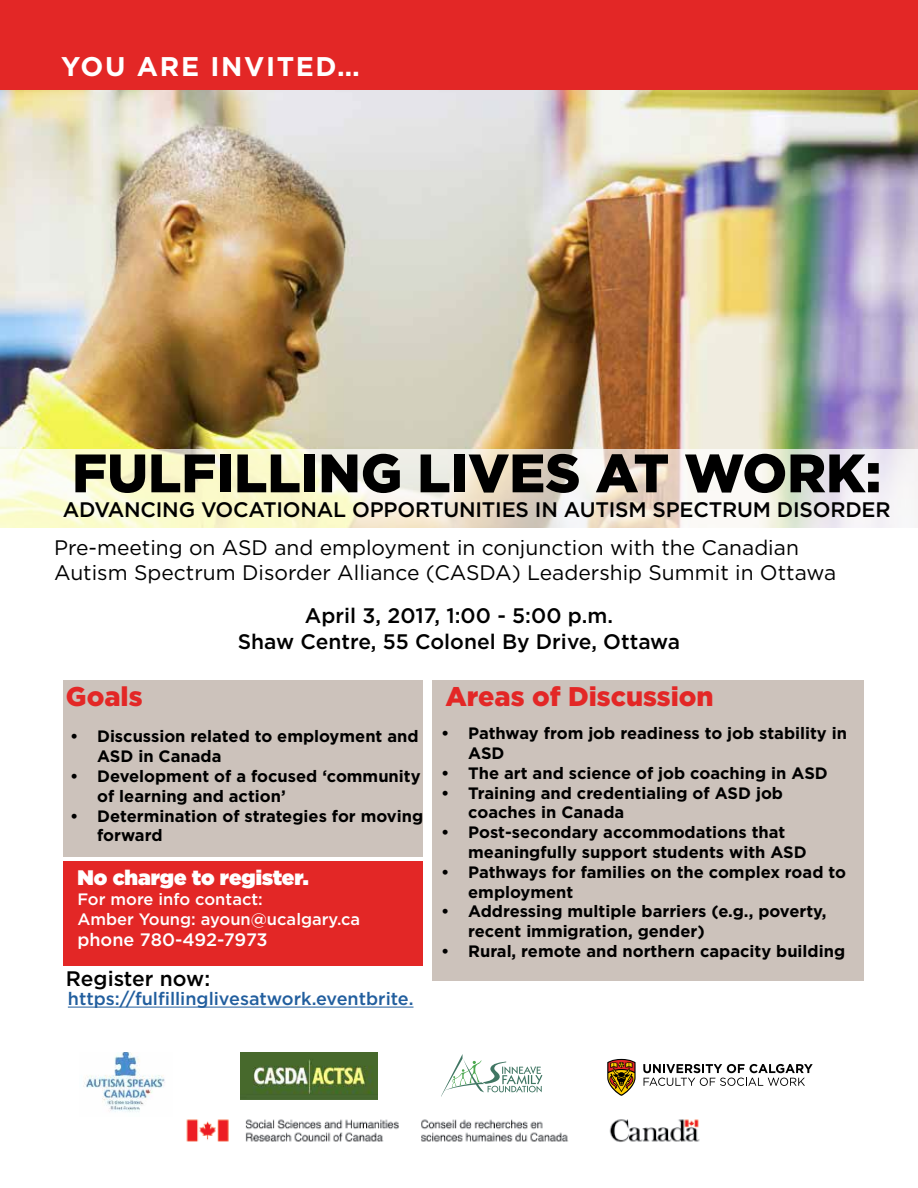
<style>
.page{position:relative;width:918px;height:1188px;background:#fff}
.page>*{position:absolute;margin:0;border:0;box-sizing:border-box;transform-origin:0 0}
.t1{font:900 54px "Gotham";color:#000}
.t2{font:900 27px "Gotham";color:#e32726}
.t3{font:700 27px "Gotham";letter-spacing:.06em;color:#fff}
.t4{font:500 21px/25.2px "Gotham";letter-spacing:-.01em;color:#000;text-align:center}
.t5{font:21px/25.2px "Gotham";color:#000}
.t6{font:900 21px "Gotham";color:#fff}
.t7{font:500 18px "Gotham";color:#215e9e}
.t8{font:500 18px "Gotham";letter-spacing:-.01em;color:#fff}
.t9{font:700 16.5px/19.8px "Gotham";color:#000}
.t10{font:500 16.5px/19.8px "Gotham";color:#fff}
</style>
<div class="page">
<img style="left:0;top:90px;width:918px;height:359px">
<div style="left:433px;top:680px;width:431px;height:301px;background:#ccc2bb"></div>
<div style="left:63px;top:680px;width:360px;height:177px;background:#ccc2bb"></div>
<div style="left:0;top:0;width:918px;height:90px;background:#e32726"></div>
<div style="left:63px;top:861px;width:360px;height:104px;background:#e32726"></div>
<svg style="left:643px;top:1064px;width:170px;height:22px"></svg>
<svg style="left:607px;top:1059px;width:29px;height:37px"></svg>
<img style="left:83px;top:1052px;width:82px;height:60px">
<img style="left:240px;top:1053px;width:138px;height:46px">
<img style="left:186px;top:1119px;width:514px;height:23px">
<svg style="left:0;top:449px;width:918px;height:78px"></svg>
<svg style="left:441px;top:1054px;width:101px;height:43px"></svg>
<hr style="left:68px;top:1007px;width:346px;height:1px;background:#215e9e">
<h2 class="t3" style="left:61px;top:48px;width:300px">YOU ARE INVITED…</h2>
<h1 class="t1" style="left:72px;top:436px;width:811px">FULFILLING LIVES AT WORK:</h1>
<p class="t4" style="left:63px;top:497px;width:829px">ADVANCING VOCATIONAL OPPORTUNITIES IN AUTISM SPECTRUM DISORDER</p>
<p class="t5" style="left:54px;top:535px;width:784px">Pre-meeting on ASD and employment in conjunction with the Canadian<br>Autism Spectrum Disorder Alliance (CASDA) Leadership Summit in Ottawa</p>
<p class="t4" style="left:238px;top:603px;width:444px">April 3, 2017, 1:00 - 5:00 p.m.<br>Shaw Centre, 55 Colonel By Drive, Ottawa</p>
<h2 class="t2" style="left:66px;top:678px;width:78px">Goals</h2>
<h2 class="t2" style="left:445px;top:678px;width:270px">Areas of Discussion</h2>
<p class="t9" style="left:97px;top:727px;width:323px;text-indent:-27px">• Discussion related to employment and<br>ASD in Canada</p>
<p class="t9" style="left:97px;top:766px;width:325px;text-indent:-27px">• Development of a focused ‘community of learning and action’</p>
<p class="t9" style="left:97px;top:806px;width:328px;text-indent:-27px">• Determination of strategies for moving forward</p>
<p class="t6" style="left:77px;top:863px;width:233px">No charge to register.</p>
<p class="t10" style="left:77px;top:889px;width:284px">For more info contact:<br>Amber Young: ayoun@ucalgary.ca</p>
<p class="t8" style="left:77px;top:928px;width:192px">phone 780-492-7973</p>
<p class="t4" style="left:66px;top:965px;width:146px">Register now:</p>
<p class="t7" style="left:68px;top:987px;width:347px">https://fulfillinglivesatwork.eventbrite.</p>
<p class="t9" style="left:468px;top:723px;width:380px;text-indent:-27px">• Pathway from job readiness to job stability in<br>ASD</p>
<p class="t9" style="left:441px;top:763px;width:388px">• The art and science of job coaching in ASD</p>
<p class="t9" style="left:468px;top:783px;width:316px;text-indent:-27px">• Training and credentialing of ASD job coaches in Canada</p>
<p class="t9" style="left:468px;top:822px;width:340px;text-indent:-27px">• Post-secondary accommodations that meaningfully support students with ASD</p>
<p class="t9" style="left:468px;top:862px;width:379px;text-indent:-27px">• Pathways for families on the complex road to employment</p>
<p class="t9" style="left:468px;top:902px;width:360px;text-indent:-27px">• Addressing multiple barriers (e.g., poverty, recent immigration, gender)</p>
<p class="t9" style="left:441px;top:941px;width:405px">• Rural, remote and northern capacity building</p>
</div>
